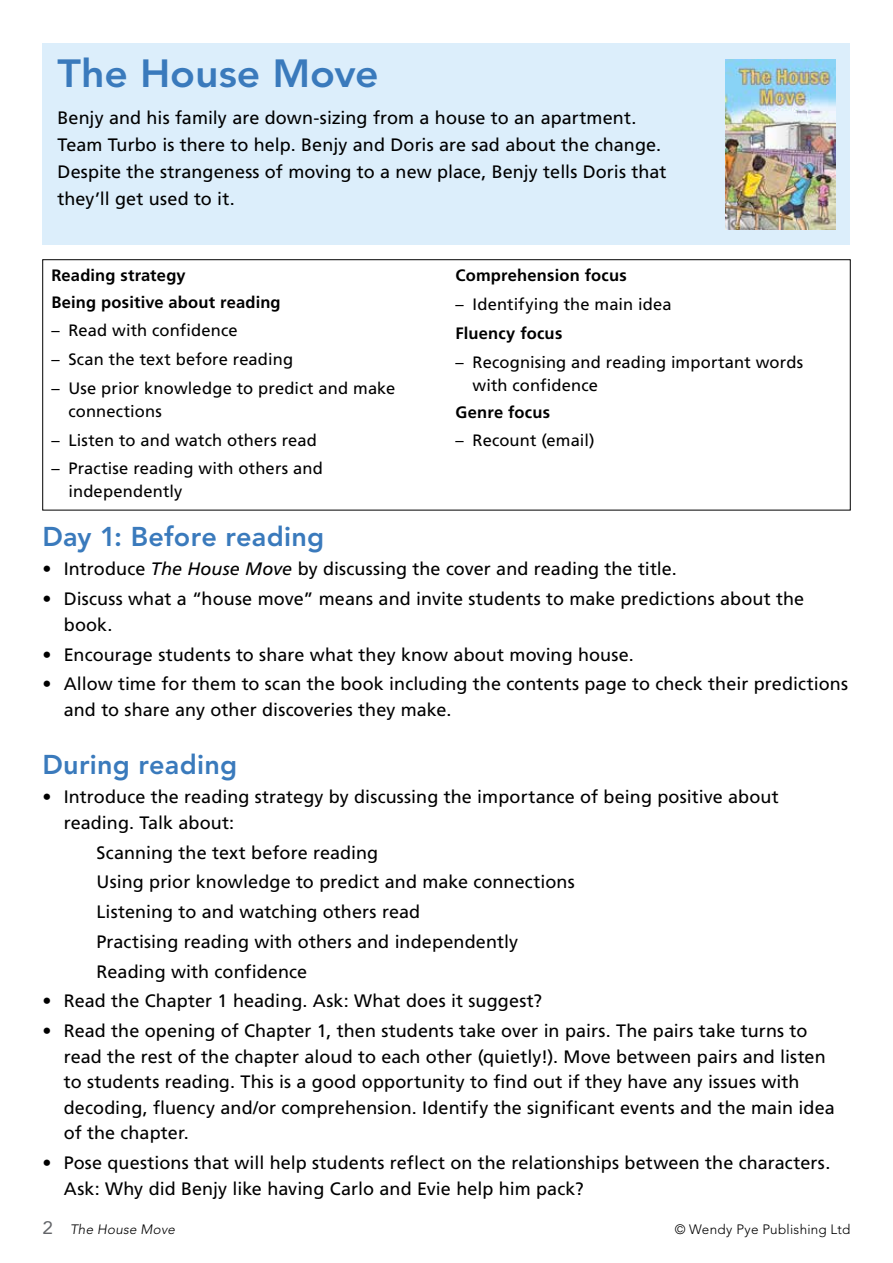
<style>
.page{position:relative;width:893px;height:1263px;background:#fff}
.page>*{position:absolute;margin:0;border:0;box-sizing:border-box;transform-origin:0 0}
.t1{font:800 39px "Avenir LT Std";letter-spacing:-.005em;color:#3a7abc;scale:1.05 1}
.t2{font:800 27px "Avenir LT Std";letter-spacing:.01em;color:#3a7abc}
.t3{font:18px/25.5px "Frutiger LT Std";letter-spacing:.005em;color:#000}
.t4{font:16.5px/22.5px "Frutiger LT Std";letter-spacing:.01em;color:#000}
.t5{font:700 16.5px/26.7px "Frutiger LT Std";letter-spacing:.01em;color:#000}
.t6{font:300 13.5px "Avenir LT Std";letter-spacing:.02em;color:#000}
.t7{font:italic 300 13.5px "Avenir LT Std";letter-spacing:.02em;color:#000}
.s1{font-style:italic}
.s2{font-weight:400;font-style:normal;font-size:18px;color:#636569}
</style>
<div class="page">
<div style="left:43px;top:43px;width:807px;height:201px;background:#dceefb"></div>
<img style="left:725px;top:59px;width:111px;height:170px">
<div style="left:43px;top:259px;width:807px;height:251px;border:1px solid #000"></div>
<h1 class="t1" style="left:58px;top:50px;width:307px">The House Move</h1>
<p class="t3" style="left:58px;top:104px;width:610px;line-height:27px">Benjy and his family are down-sizing from a house to an apartment.<br>Team Turbo is there to help. Benjy and Doris are sad about the change.<br>Despite the strangeness of moving to a new place, Benjy tells Doris that they’ll get used to it.</p>
<p class="t5" style="left:51px;top:262px;width:231px">Reading strategy<br>Being positive about reading</p>
<p class="t4" style="left:51px;top:319px;width:188px">– Read with confidence</p>
<p class="t4" style="left:51px;top:348px;width:243px">– Scan the text before reading</p>
<p class="t4" style="left:68px;top:377px;width:328px;text-indent:-17px">– Use prior knowledge to predict and make connections</p>
<p class="t4" style="left:51px;top:429px;width:267px">– Listen to and watch others read</p>
<p class="t4" style="left:68px;top:457px;width:256px;text-indent:-17px">– Practise reading with others and independently</p>
<p class="t5" style="left:455px;top:262px;width:173px">Comprehension focus</p>
<p class="t4" style="left:455px;top:293px;width:218px">– Identifying the main idea</p>
<p class="t5" style="left:455px;top:320px;width:108px">Fluency focus</p>
<p class="t4" style="left:472px;top:351px;width:332px;text-indent:-17px">– Recognising and reading important words with confidence</p>
<p class="t5" style="left:455px;top:398px;width:96px">Genre focus</p>
<p class="t4" style="left:455px;top:429px;width:141px">– Recount (email)</p>
<h2 class="t2" style="left:43px;top:520px;width:283px">Day 1: Before reading</h2>
<p class="t3" style="left:43px;top:556px;width:636px">• Introduce <span class="s1">The House Move</span> by discussing the cover and reading the title.</p>
<p class="t3" style="left:64px;top:586px;width:742px;text-indent:-21px">• Discuss what a “house move” means and invite students to make predictions about the book.</p>
<p class="t3" style="left:43px;top:641px;width:593px">• Encourage students to share what they know about moving house.</p>
<p class="t3" style="left:64px;top:671px;width:786px;text-indent:-21px">• Allow time for them to scan the book including the contents page to check their predictions and to share any other discoveries they make.</p>
<h2 class="t2" style="left:43px;top:748px;width:196px">During reading</h2>
<p class="t3" style="left:64px;top:784px;width:716px;text-indent:-21px">• Introduce the reading strategy by discussing the importance of being positive about reading. Talk about:</p>
<p class="t3" style="left:97px;top:838px;width:480px;line-height:29.7px">Scanning the text before reading<br>Using prior knowledge to predict and make connections Listening to and watching others read<br>Practising reading with others and independently Reading with confidence</p>
<p class="t3" style="left:43px;top:988px;width:501px">• Read the Chapter 1 heading. Ask: What does it suggest?</p>
<p class="t3" style="left:64px;top:1018px;width:772px;text-indent:-21px">• Read the opening of Chapter 1, then students take over in pairs. The pairs take turns to read the rest of the chapter aloud to each other (quietly!). Move between pairs and listen to students reading. This is a good opportunity to find out if they have any issues with decoding, fluency and/or comprehension. Identify the significant events and the main idea of the chapter.</p>
<p class="t3" style="left:64px;top:1150px;width:768px;text-indent:-21px">• Pose questions that will help students reflect on the relationships between the characters.<br>Ask: Why did Benjy like having Carlo and Evie help him pack?</p>
<p class="t7" style="left:43px;top:1222px;width:134px"><span class="s2">2</span> The House Move</p>
<p class="t6" style="left:675px;top:1221px;width:177px">© Wendy Pye Publishing Ltd</p>
</div>
